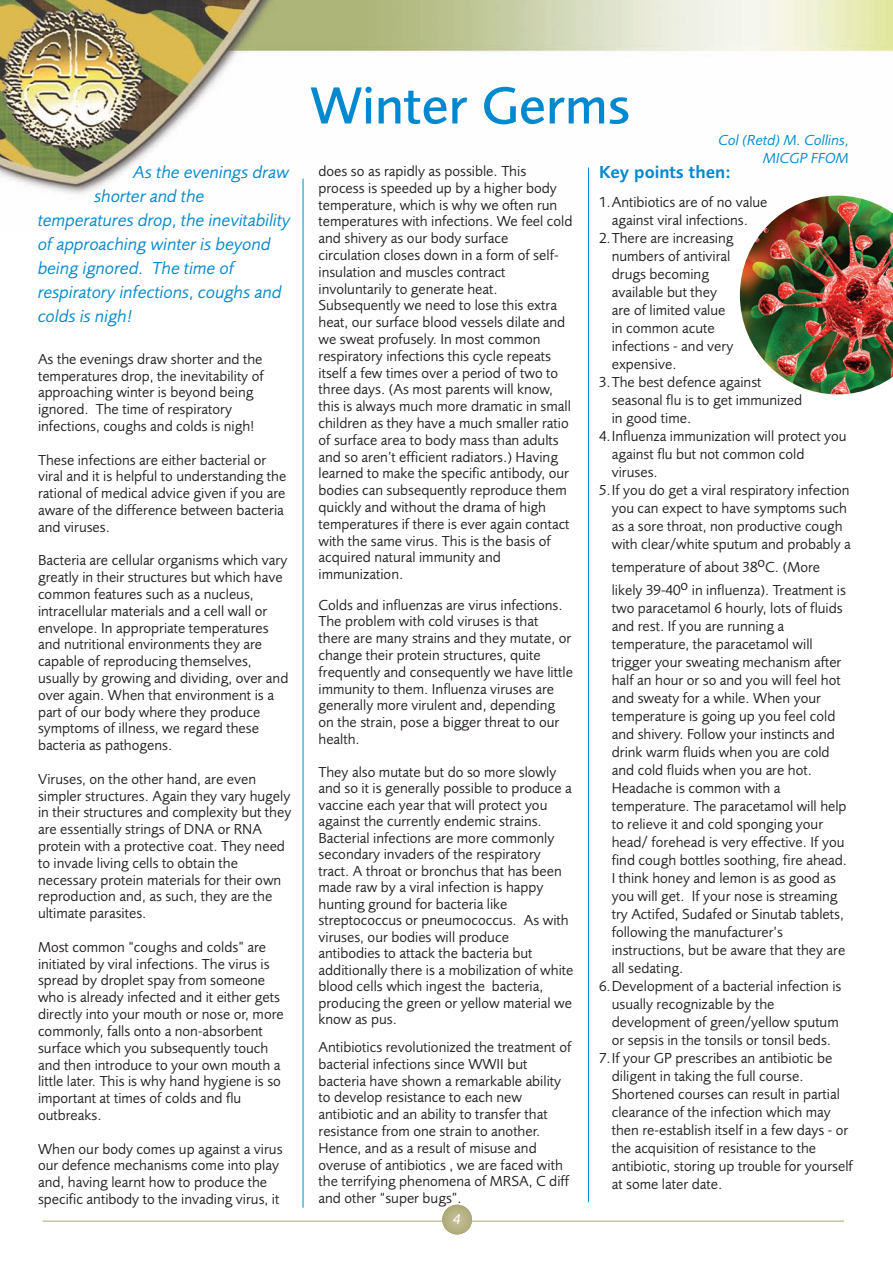
<style>
.page{position:relative;width:893px;height:1263px;background:#fff}
.page>*{position:absolute;margin:0;border:0;box-sizing:border-box;transform-origin:0 0}
.t1{font:500 54px "Foundry Sans";color:#0089cf}
.t2{font:italic 18px "Foundry Sans";color:#0089cf}
.t3{font:600 18px "Foundry Sans";color:#0089cf}
.t4{font:15px/16.8px "Foundry Sans";color:#231f20}
.t5{font:italic 15px/18px "Foundry Sans";color:#0089cf;text-align:right}
.t6{font:italic 15px "Foundry Sans";color:#fff}
</style>
<div class="page">
<img style="left:0;top:0;width:893px;height:230px">
<img style="left:740px;top:196px;width:153px;height:198px">
<hr style="left:43px;top:1221px;width:801px;height:1px;background:#a8a772">
<svg style="left:442px;top:1205px;width:30px;height:29px"></svg>
<hr style="left:588px;top:168px;width:1px;height:1034px;background:#0089cf">
<hr style="left:303px;top:179px;width:1px;height:1029px;background:#0089cf">
<p class="t2" style="left:134px;top:165px;width:157px">As the evenings draw</p>
<p class="t2" style="left:94px;top:189px;width:112px">shorter and the</p>
<p class="t2" style="left:38px;top:213px;width:254px">temperatures drop, the inevitability</p>
<p class="t2" style="left:38px;top:237px;width:234px">of approaching winter is beyond</p>
<p class="t2" style="left:38px;top:261px;width:198px">being ignored. The time of</p>
<p class="t2" style="left:38px;top:285px;width:245px">respiratory infections, coughs and</p>
<p class="t2" style="left:38px;top:309px;width:96px">colds is nigh!</p>
<p class="t4" style="left:38px;top:352px;width:227px">As the evenings draw shorter and the temperatures drop, the inevitability of approaching winter is beyond being ignored. The time of respiratory infections, coughs and colds is nigh!</p>
<p class="t4" style="left:38px;top:453px;width:250px">These infections are either bacterial or viral and it is helpful to understanding the rational of medical advice given if you are aware of the difference between bacteria and viruses.</p>
<p class="t4" style="left:38px;top:553px;width:252px">Bacteria are cellular organisms which vary greatly in their structures but which have common features such as a nucleus, intracellular materials and a cell wall or envelope. In appropriate temperatures and nutritional environments they are capable of reproducing themselves, usually by growing and dividing, over and over again. When that environment is a part of our body where they produce symptoms of illness, we regard these bacteria as pathogens.</p>
<p class="t4" style="left:38px;top:772px;width:255px">Viruses, on the other hand, are even simpler structures. Again they vary hugely in their structures and complexity but they are essentially strings of DNA or RNA protein with a protective coat. They need to invade living cells to obtain the necessary protein materials for their own reproduction and, as such, they are the ultimate parasites.</p>
<p class="t4" style="left:38px;top:940px;width:247px">Most common “coughs and colds” are initiated by viral infections. The virus is spread by droplet spay from someone who is already infected and it either gets directly into your mouth or nose or, more commonly, falls onto a non-absorbent surface which you subsequently touch and then introduce to your own mouth a little later. This is why hand hygiene is so important at times of colds and flu outbreaks.</p>
<p class="t4" style="left:38px;top:1141px;width:246px">When our body comes up against a virus our defence mechanisms come into play and, having learnt how to produce the specific antibody to the invading virus, it</p>
<h1 class="t1" style="left:310px;top:85px;width:321px">Winter Germs</h1>
<p class="t4" style="left:318px;top:164px;width:256px">does so as rapidly as possible. This process is speeded up by a higher body temperature, which is why we often run temperatures with infections. We feel cold and shivery as our body surface circulation closes down in a form of self&shy;insulation and muscles contract involuntarily to generate heat.<br>Subsequently we need to lose this extra heat, our surface blood vessels dilate and we sweat profusely. In most common respiratory infections this cycle repeats itself a few times over a period of two to three days. (As most parents will know, this is always much more dramatic in small children as they have a much smaller ratio of surface area to body mass than adults and so aren’t efficient radiators.) Having learned to make the specific antibody, our bodies can subsequently reproduce them quickly and without the drama of high temperatures if there is ever again contact with the same virus. This is the basis of acquired natural immunity and immunization.</p>
<p class="t4" style="left:318px;top:597px;width:256px">Colds and influenzas are virus infections.<br>The problem with cold viruses is that there are many strains and they mutate, or change their protein structures, quite frequently and consequently we have little immunity to them. Influenza viruses are generally more virulent and, depending on the strain, pose a bigger threat to our health.</p>
<p class="t4" style="left:318px;top:765px;width:256px">They also mutate but do so more slowly and so it is generally possible to produce a vaccine each year that will protect you against the currently endemic strains.<br>Bacterial infections are more commonly secondary invaders of the respiratory tract. A throat or bronchus that has been made raw by a viral infection is happy hunting ground for bacteria like streptococcus or pneumococcus. As with viruses, our bodies will produce antibodies to attack the bacteria but additionally there is a mobilization of white blood cells which ingest the bacteria, producing the green or yellow material we know as pus.</p>
<p class="t4" style="left:318px;top:1040px;width:254px">Antibiotics revolutionized the treatment of bacterial infections since WWII but bacteria have shown a remarkable ability to develop resistance to each new antibiotic and an ability to transfer that resistance from one strain to another.<br>Hence, and as a result of misuse and overuse of antibiotics , we are faced with the terrifying phenomena of MRSA, C diff and other “super bugs”.</p>
<p class="t6" style="left:453px;top:1213px;width:9px">4</p>
<p class="t5" style="left:718px;top:133px;width:132px">Col (Retd) M. Collins,<br>MICGP FFOM</p>
<p class="t3" style="left:599px;top:165px;width:134px">Key points then:</p>
<p class="t4" style="left:599px;top:195px;width:170px">1.Antibiotics are of no value</p>
<p class="t4" style="left:612px;top:213px;width:138px">against viral infections.</p>
<p class="t4" style="left:599px;top:231px;width:136px">2.There are increasing</p>
<p class="t4" style="left:612px;top:249px;width:120px">numbers of antiviral</p>
<p class="t4" style="left:612px;top:267px;width:99px">drugs becoming</p>
<p class="t4" style="left:612px;top:285px;width:107px">available but they</p>
<p class="t4" style="left:612px;top:303px;width:115px">are of limited value</p>
<p class="t4" style="left:612px;top:321px;width:105px">in common acute</p>
<p class="t4" style="left:612px;top:339px;width:123px">infections - and very</p>
<p class="t4" style="left:612px;top:357px;width:66px">expensive.</p>
<p class="t4" style="left:599px;top:375px;width:164px">3.The best defence against</p>
<p class="t4" style="left:612px;top:393px;width:192px">seasonal flu is to get immunized</p>
<p class="t4" style="left:612px;top:411px;width:81px">in good time.</p>
<p class="t4" style="left:599px;top:429px;width:249px">4.Influenza immunization will protect you</p>
<p class="t4" style="left:612px;top:447px;width:194px">against flu but not common cold</p>
<p class="t4" style="left:612px;top:465px;width:48px">viruses.</p>
<p class="t4" style="left:599px;top:483px;width:252px">5.If you do get a viral respiratory infection</p>
<p class="t4" style="left:612px;top:501px;width:237px">you can expect to have symptoms such</p>
<p class="t4" style="left:612px;top:519px;width:232px">as a sore throat, non productive cough</p>
<p class="t4" style="left:612px;top:537px;width:241px">with clear/white sputum and probably a</p>
<p class="t4" style="left:612px;top:557px;width:236px;line-height:23px">temperature of about 38oC. (More likely 39-40o in influenza). Treatment is</p>
<p class="t4" style="left:612px;top:601px;width:233px">two paracetamol 6 hourly, lots of fluids</p>
<p class="t4" style="left:612px;top:619px;width:174px">and rest. If you are running a</p>
<p class="t4" style="left:612px;top:637px;width:202px">temperature, the paracetamol will</p>
<p class="t4" style="left:612px;top:655px;width:231px">trigger your sweating mechanism after</p>
<p class="t4" style="left:612px;top:673px;width:231px">half an hour or so and you will feel hot</p>
<p class="t4" style="left:612px;top:691px;width:211px">and sweaty for a while. When your</p>
<p class="t4" style="left:612px;top:709px;width:225px">temperature is going up you feel cold</p>
<p class="t4" style="left:612px;top:727px;width:225px">and shivery. Follow your instincts and</p>
<p class="t4" style="left:612px;top:745px;width:219px">drink warm fluids when you are cold</p>
<p class="t4" style="left:612px;top:763px;width:202px">and cold fluids when you are hot.</p>
<p class="t4" style="left:612px;top:781px;width:170px">Headache is common with a</p>
<p class="t4" style="left:612px;top:799px;width:236px">temperature. The paracetamol will help</p>
<p class="t4" style="left:612px;top:817px;width:213px">to relieve it and cold sponging your</p>
<p class="t4" style="left:612px;top:835px;width:234px">head/ forehead is very effective. If you</p>
<p class="t4" style="left:612px;top:853px;width:237px">find cough bottles soothing, fire ahead.</p>
<p class="t4" style="left:612px;top:871px;width:226px">I think honey and lemon is as good as</p>
<p class="t4" style="left:612px;top:889px;width:227px">you will get. If your nose is streaming</p>
<p class="t4" style="left:612px;top:907px;width:234px">try Actifed, Sudafed or Sinutab tablets,</p>
<p class="t4" style="left:612px;top:925px;width:173px">following the manufacturer’s</p>
<p class="t4" style="left:612px;top:943px;width:235px">instructions, but be aware that they are</p>
<p class="t4" style="left:612px;top:961px;width:73px">all sedating.</p>
<p class="t4" style="left:599px;top:979px;width:244px">6.Development of a bacterial infection is</p>
<p class="t4" style="left:612px;top:997px;width:164px">usually recognizable by the</p>
<p class="t4" style="left:612px;top:1015px;width:229px">development of green/yellow sputum</p>
<p class="t4" style="left:612px;top:1033px;width:221px">or sepsis in the tonsils or tonsil beds.</p>
<p class="t4" style="left:599px;top:1051px;width:235px">7.If your GP prescribes an antibiotic be</p>
<p class="t4" style="left:612px;top:1069px;width:193px">diligent in taking the full course.</p>
<p class="t4" style="left:612px;top:1087px;width:230px">Shortened courses can result in partial</p>
<p class="t4" style="left:612px;top:1105px;width:220px">clearance of the infection which may</p>
<p class="t4" style="left:612px;top:1123px;width:238px">then re-establish itself in a few days - or</p>
<p class="t4" style="left:612px;top:1141px;width:206px">the acquisition of resistance to the</p>
<p class="t4" style="left:612px;top:1159px;width:243px">antibiotic, storing up trouble for yourself</p>
<p class="t4" style="left:612px;top:1177px;width:112px">at some later date.</p>
</div>
